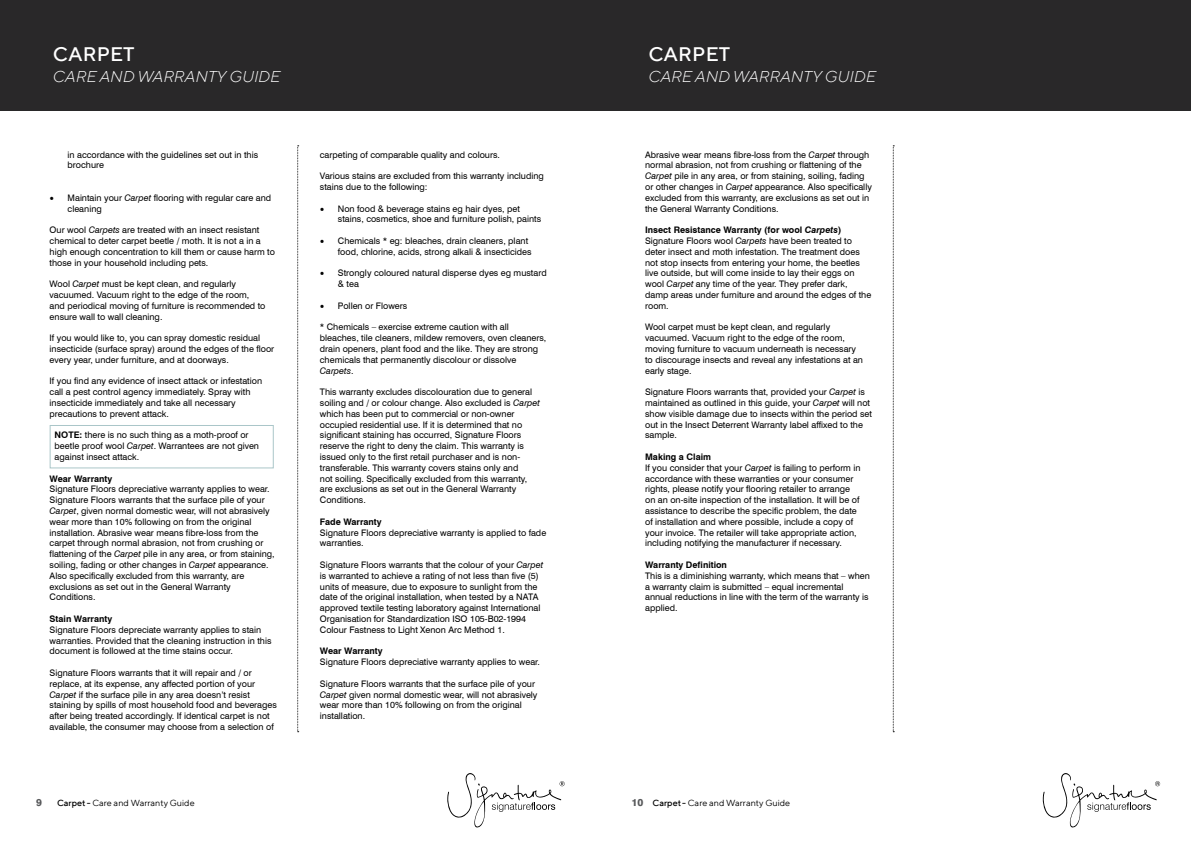
<style>
.page{position:relative;width:1191px;height:842px;background:#fff}
.page>*{position:absolute;margin:0;border:0;box-sizing:border-box;transform-origin:0 0}
.t1{font:500 20px "TT Norms";color:#fff}
.t2{font:italic 300 16px "TT Norms";color:#fff}
.t3{font:800 10px "Swiss 721 BT";color:#58595b}
.t4{font:9px/10.8px "Swiss 721 BT";color:#000}
.t5{font:700 9px "Swiss 721 BT";color:#000}
.t6{font:9px "TT Norms";color:#000}
.s1{font-family:"Minion Pro";font-size:12px}
.s2{font-style:italic}
.s3{font-weight:700}
.s4{font-weight:700;font-style:italic}
.s5{font-weight:500}
.s6{font-family:"Swiss 721 BT";font-weight:800;font-size:10px;color:#58595b}
</style>
<div class="page">
<svg style="left:447px;top:773px;width:117px;height:54px"></svg>
<div style="left:0;top:0;width:595px;height:111px;background:#292829"></div>
<svg style="left:297px;top:145px;width:2px;height:587px"></svg>
<div style="left:50px;top:425px;width:224px;height:43px;border:1px solid #aac6c9"></div>
<svg style="left:1042px;top:773px;width:118px;height:54px"></svg>
<div style="left:595px;top:0;width:596px;height:111px;background:#292829"></div>
<svg style="left:893px;top:145px;width:1px;height:587px"></svg>
<h1 class="t1" style="left:53px;top:42px;width:83px">CARPET</h1>
<h2 class="t2" style="left:53px;top:67px;width:229px">CARE AND WARRANTY GUIDE</h2>
<h1 class="t1" style="left:648px;top:42px;width:83px">CARPET</h1>
<h2 class="t2" style="left:648px;top:67px;width:229px">CARE AND WARRANTY GUIDE</h2>
<p class="t4" style="left:68px;top:149px;width:192px">in accordance with the guidelines set out in this brochure</p>
<p class="t4" style="left:68px;top:192px;width:205px;text-indent:-18px"><span class="s1">•</span> Maintain your <span class="s2">Carpet</span> flooring with regular care and cleaning</p>
<p class="t4" style="left:50px;top:225px;width:227px">Our wool <span class="s2">Carpets</span> are treated with an insect resistant chemical to deter carpet beetle / moth. It is not a in a high enough concentration to kill them or cause harm to those in your household including pets.</p>
<p class="t4" style="left:50px;top:279px;width:217px">Wool <span class="s2">Carpet</span> must be kept clean, and regularly vacuumed. Vacuum right to the edge of the room, and periodical moving of furniture is recommended to ensure wall to wall cleaning.</p>
<p class="t4" style="left:50px;top:333px;width:226px">If you would like to, you can spray domestic residual insecticide (surface spray) around the edges of the floor every year, under furniture, and at doorways.</p>
<p class="t4" style="left:50px;top:376px;width:214px">If you find any evidence of insect attack or infestation call a pest control agency immediately. Spray with insecticide immediately and take all necessary precautions to prevent attack.</p>
<p class="t4" style="left:55px;top:430px;width:206px"><span class="s3">NOTE:</span> there is no such thing as a moth-proof or beetle proof wool <span class="s2">Carpet</span>. Warrantees are not given against insect attack.</p>
<p class="t5" style="left:50px;top:473px;width:64px">Wear Warranty</p>
<p class="t4" style="left:50px;top:484px;width:227px">Signature Floors depreciative warranty applies to wear.<br>Signature Floors warrants that the surface pile of your <span class="s2">Carpet</span>, given normal domestic wear, will not abrasively wear more than 10% following on from the original installation. Abrasive wear means fibre-loss from the carpet through normal abrasion, not from crushing or flattening of the <span class="s2">Carpet</span> pile in any area, or from staining, soiling, fading or other changes in <span class="s2">Carpet</span> appearance.<br>Also specifically excluded from this warranty, are exclusions as set out in the General Warranty Conditions.</p>
<p class="t5" style="left:50px;top:613px;width:64px">Stain Warranty</p>
<p class="t4" style="left:50px;top:624px;width:223px">Signature Floors depreciate warranty applies to stain warranties. Provided that the cleaning instruction in this document is followed at the time stains occur.</p>
<p class="t4" style="left:50px;top:667px;width:229px">Signature Floors warrants that it will repair and / or replace, at its expense, any affected portion of your <span class="s2">Carpet</span> if the surface pile in any area doesn’t resist staining by spills of most household food and beverages after being treated accordingly. If identical carpet is not available, the consumer may choose from a selection of</p>
<p class="t4" style="left:320px;top:149px;width:181px">carpeting of comparable quality and colours.</p>
<p class="t4" style="left:320px;top:171px;width:225px">Various stains are excluded from this warranty including stains due to the following:</p>
<p class="t4" style="left:338px;top:203px;width:205px;text-indent:-18px"><span class="s1">•</span> Non food &amp; beverage stains eg hair dyes, pet stains, cosmetics, shoe and furniture polish, paints</p>
<p class="t4" style="left:338px;top:235px;width:195px;text-indent:-18px"><span class="s1">•</span> Chemicals * eg: bleaches, drain cleaners, plant food, chlorine, acids, strong alkali &amp; insecticides</p>
<p class="t4" style="left:338px;top:268px;width:210px;text-indent:-18px"><span class="s1">•</span> Strongly coloured natural disperse dyes eg mustard &amp; tea</p>
<p class="t4" style="left:320px;top:300px;width:89px"><span class="s1">•</span> Pollen or Flowers</p>
<p class="t4" style="left:320px;top:322px;width:228px">* Chemicals – exercise extreme caution with all bleaches, tile cleaners, mildew removers, oven cleaners, drain openers, plant food and the like. They are strong chemicals that permanently discolour or dissolve <span class="s2">Carpets</span>.</p>
<p class="t4" style="left:320px;top:387px;width:221px">This warranty excludes discolouration due to general soiling and / or colour change. Also excluded is <span class="s2">Carpet </span>which has been put to commercial or non-owner occupied residential use. If it is determined that no significant staining has occurred, Signature Floors reserve the right to deny the claim. This warranty is issued only to the first retail purchaser and is non&shy;transferable. This warranty covers stains only and<br>not soiling. Specifically excluded from this warranty, are exclusions as set out in the General Warranty Conditions.</p>
<p class="t5" style="left:320px;top:516px;width:63px">Fade Warranty</p>
<p class="t4" style="left:320px;top:527px;width:228px">Signature Floors depreciative warranty is applied to fade warranties.</p>
<p class="t4" style="left:320px;top:559px;width:225px">Signature Floors warrants that the colour of your <span class="s2">Carpet </span>is warranted to achieve a rating of not less than five (5) units of measure, due to exposure to sunlight from the date of the original installation, when tested by a NATA approved textile testing laboratory against International Organisation for Standardization ISO 105-B02-1994<br>Colour Fastness to Light Xenon Arc Method 1.</p>
<p class="t5" style="left:320px;top:646px;width:64px">Wear Warranty</p>
<p class="t4" style="left:320px;top:657px;width:221px">Signature Floors depreciative warranty applies to wear.</p>
<p class="t4" style="left:320px;top:678px;width:219px">Signature Floors warrants that the surface pile of your <span class="s2">Carpet</span> given normal domestic wear, will not abrasively wear more than 10% following on from the original installation.</p>
<p class="t4" style="left:645px;top:149px;width:228px">Abrasive wear means fibre-loss from the <span class="s2">Carpet</span> through normal abrasion, not from crushing or flattening of the <span class="s2">Carpet</span> pile in any area, or from staining, soiling, fading or other changes in <span class="s2">Carpet</span> appearance. Also specifically excluded from this warranty, are exclusions as set out in the General Warranty Conditions.</p>
<p class="t4" style="left:645px;top:225px;width:228px"><span class="s3">Insect Resistance Warranty (for wool</span> <span class="s4">Carpets</span><span class="s3">)<br></span>Signature Floors wool <span class="s2">Carpets</span> have been treated to deter insect and moth infestation. The treatment does not stop insects from entering your home, the beetles live outside, but will come inside to lay their eggs on wool <span class="s2">Carpet</span> any time of the year. They prefer dark, damp areas under furniture and around the edges of the room.</p>
<p class="t4" style="left:645px;top:322px;width:219px">Wool carpet must be kept clean, and regularly vacuumed. Vacuum right to the edge of the room, moving furniture to vacuum underneath is necessary to discourage insects and reveal any infestations at an early stage.</p>
<p class="t4" style="left:645px;top:387px;width:228px">Signature Floors warrants that, provided your <span class="s2">Carpet</span> is maintained as outlined in this guide, your <span class="s2">Carpet</span> will not show visible damage due to insects within the period set out in the Insect Deterrent Warranty label affixed to the sample.</p>
<p class="t4" style="left:645px;top:451px;width:217px"><span class="s3">Making a Claim<br></span>If you consider that your <span class="s2">Carpet</span> is failing to perform in accordance with these warranties or your consumer rights, please notify your flooring retailer to arrange on an on-site inspection of the installation. It will be of assistance to describe the specific problem, the date of installation and where possible, include a copy of your invoice. The retailer will take appropriate action, including notifying the manufacturer if necessary.</p>
<p class="t5" style="left:645px;top:559px;width:83px">Warranty Definition</p>
<p class="t4" style="left:645px;top:570px;width:226px">This is a diminishing warranty, which means that – when a warranty claim is submitted – equal incremental annual reductions in line with the term of the warranty is applied.</p>
<p class="t3" style="left:36px;top:796px;width:7px">9</p>
<p class="t6" style="left:57px;top:797px;width:139px"><span class="s5">Carpet -</span> Care and Warranty Guide</p>
<p class="t6" style="left:631px;top:797px;width:160px"><span class="s6">10</span> <span class="s5">Carpet -</span> Care and Warranty Guide</p>
</div>
